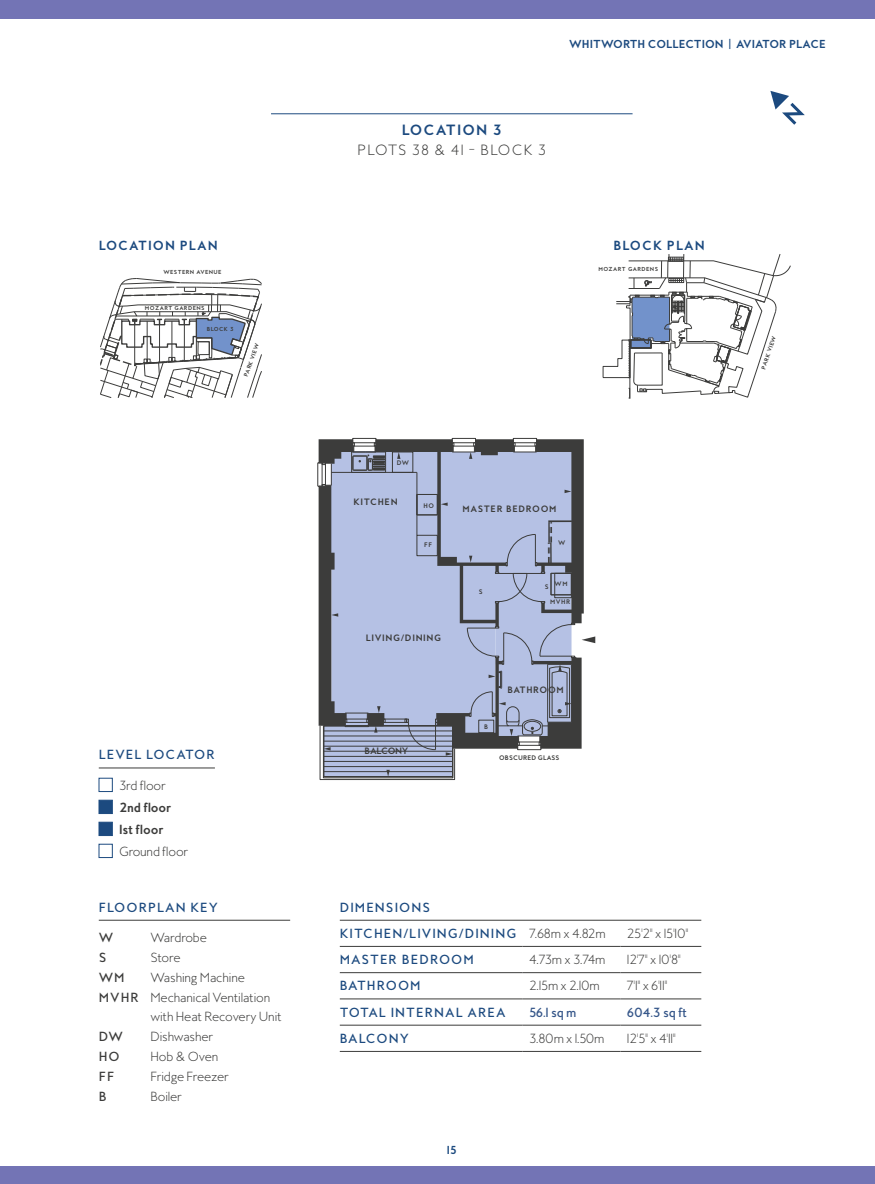
<style>
.page{position:relative;width:875px;height:1184px;background:#fff}
.page>*{position:absolute;margin:0;border:0;box-sizing:border-box;transform-origin:0 0}
.t1{font:300 13.5px "MB Empire";letter-spacing:.085em;color:#3c3c3b}
.t2{font:700 13.5px "MB Empire";letter-spacing:.085em;color:#1c4a7f}
.t3{font:300 12px "MB Empire";letter-spacing:-.015em;color:#3c3c3b}
.t4{font:500 12px "MB Empire";letter-spacing:.085em;color:#1c4a7f}
.t5{font:700 12px "MB Empire";letter-spacing:.085em;color:#1c4a7f}
.t6{font:500 12px "MB Empire";letter-spacing:-.015em;color:#355689}
.t7{font:700 12px/22px "MB Empire";letter-spacing:-.015em;color:#3c3c3b}
.t8{font:500 12px "MB Empire";letter-spacing:.085em;color:#3c3c3b}
.t9{font:700 10.5px "MB Empire";letter-spacing:.005em;color:#1c4a7f}
.t10{font:700 10.5px "MB Empire";letter-spacing:.075em;color:#3c3c3b}
.t11{font:700 8.4px "MB Empire";letter-spacing:.075em;color:#3c3c3b}
.t12{font:700 8.4px "MB Empire";letter-spacing:-.04em;color:#3c3c3b}
.t13{font:700 7.5px "MB Empire";color:#3c3c3b}
.t14{font:700 6px "MB Empire";letter-spacing:.015em;color:#3c3c3b}
.t15{font:700 5.25px "MB Empire";letter-spacing:.075em;color:#3c3c3b}
.s1{font-weight:500}
.s2{font-weight:300;color:#3c3c3b}
</style>
<div class="page">
<hr style="left:99px;top:920px;width:191px;height:1px;background:#3c3c3b">
<hr style="left:99px;top:768px;width:116px;height:1px;background:#3c3c3b">
<hr style="left:271px;top:114px;width:361px;height:1px;background:#1c4a7f">
<svg style="left:770px;top:91px;width:35px;height:34px"></svg>
<hr style="left:340px;top:920px;width:361px;height:1px;background:#3c3c3b">
<div style="left:513px;top:438px;width:24px;height:5px;border:1px solid #3c3c3b"></div>
<div style="left:452px;top:438px;width:24px;height:5px;border:1px solid #3c3c3b"></div>
<div style="left:352px;top:438px;width:24px;height:5px;border:1px solid #3c3c3b"></div>
<svg style="left:317px;top:439px;width:278px;height:341px;background:#a5adc5"></svg>
<hr style="left:620px;top:946px;width:81px;height:1px;background:#3c3c3b">
<hr style="left:340px;top:972px;width:183px;height:1px;background:#3c3c3b">
<hr style="left:523px;top:972px;width:97px;height:1px;background:#3c3c3b">
<hr style="left:620px;top:972px;width:81px;height:1px;background:#3c3c3b">
<hr style="left:340px;top:998px;width:183px;height:1px;background:#3c3c3b">
<hr style="left:523px;top:998px;width:97px;height:1px;background:#3c3c3b">
<hr style="left:620px;top:998px;width:81px;height:1px;background:#3c3c3b">
<hr style="left:340px;top:1025px;width:183px;height:1px;background:#3c3c3b">
<hr style="left:523px;top:1025px;width:97px;height:1px;background:#3c3c3b">
<hr style="left:620px;top:1025px;width:81px;height:1px;background:#3c3c3b">
<hr style="left:340px;top:1051px;width:183px;height:1px;background:#3c3c3b">
<hr style="left:523px;top:1051px;width:97px;height:1px;background:#3c3c3b">
<hr style="left:620px;top:1051px;width:81px;height:1px;background:#3c3c3b">
<hr style="left:340px;top:946px;width:183px;height:1px;background:#3c3c3b">
<hr style="left:523px;top:946px;width:97px;height:1px;background:#3c3c3b">
<div style="left:99px;top:778px;width:14px;height:14px;border:1px solid #1c4a7f"></div>
<div style="left:99px;top:800px;width:14px;height:14px;background:#1c4a7f;border:1px solid #1c4a7f"></div>
<div style="left:99px;top:822px;width:14px;height:14px;background:#1c4a7f;border:1px solid #1c4a7f"></div>
<div style="left:99px;top:844px;width:14px;height:14px;border:1px solid #1c4a7f"></div>
<svg style="left:603px;top:254px;width:188px;height:145px"></svg>
<svg style="left:100px;top:278px;width:162px;height:120px"></svg>
<div style="left:0;top:0;width:875px;height:19px;background:#7374b5"></div>
<div style="left:0;top:1167px;width:875px;height:17px;background:#7374b5"></div>
<p class="t9" style="left:569px;top:38px;width:258px">WHITWORTH COLLECTION | AVIATOR PLACE</p>
<p class="t2" style="left:402px;top:121px;width:102px">LOCATION 3</p>
<p class="t1" style="left:357px;top:141px;width:190px">PLOTS 38 &amp; 41 – BLOCK 3</p>
<p class="t5" style="left:99px;top:238px;width:121px">LOCATION PLAN</p>
<p class="t5" style="left:613px;top:238px;width:93px">BLOCK PLAN</p>
<p class="t15" style="left:163px;top:269px;width:60px">WESTERN AVENUE</p>
<p class="t15" style="left:145px;top:305px;width:61px">MOZART GARDENS</p>
<p class="t15" style="left:207px;top:325px;width:28px">BLOCK 3</p>
<p class="t15" style="left:243px;top:375px;width:37px;rotate:-71deg">PARK VIEW</p>
<p class="t4" style="left:99px;top:747px;width:118px">LEVEL LOCATOR</p>
<p class="t3" style="left:119px;top:777px;width:48px">3rd floor</p>
<p class="t7" style="left:119px;top:796px;width:54px">2nd floor<br>1st floor</p>
<p class="t3" style="left:119px;top:843px;width:71px">Ground floor</p>
<p class="t4" style="left:99px;top:899px;width:121px">FLOORPLAN KEY</p>
<p class="t8" style="left:99px;top:930px;width:16px">W</p>
<p class="t3" style="left:150px;top:930px;width:58px">Wardrobe</p>
<p class="t8" style="left:99px;top:949px;width:9px">S</p>
<p class="t3" style="left:150px;top:949px;width:32px">Store</p>
<p class="t8" style="left:99px;top:969px;width:27px">WM</p>
<p class="t3" style="left:150px;top:969px;width:96px">Washing Machine</p>
<p class="t3" style="left:99px;top:989px;width:173px"><span class="s1">MVHR</span> Mechanical Ventilation</p>
<p class="t3" style="left:150px;top:1009px;width:133px">with Heat Recovery Unit</p>
<p class="t8" style="left:99px;top:1029px;width:26px">DW</p>
<p class="t3" style="left:150px;top:1029px;width:64px">Dishwasher</p>
<p class="t8" style="left:99px;top:1048px;width:22px">HO</p>
<p class="t3" style="left:150px;top:1048px;width:69px">Hob &amp; Oven</p>
<p class="t8" style="left:99px;top:1068px;width:17px">FF</p>
<p class="t3" style="left:150px;top:1068px;width:80px">Fridge Freezer</p>
<p class="t8" style="left:99px;top:1088px;width:10px">B</p>
<p class="t3" style="left:150px;top:1088px;width:33px">Boiler</p>
<p class="t15" style="left:598px;top:266px;width:61px">MOZART GARDENS</p>
<p class="t14" style="left:397px;top:459px;width:14px">DW</p>
<p class="t10" style="left:325px;top:491px;width:57px">KITCHEN</p>
<p class="t11" style="left:353px;top:496px;width:46px">KITCHEN</p>
<p class="t13" style="left:381px;top:503px;width:15px">HO</p>
<p class="t13" style="left:413px;top:498px;width:15px">HO</p>
<p class="t14" style="left:423px;top:502px;width:12px">HO</p>
<p class="t14" style="left:424px;top:541px;width:9px">FF</p>
<p class="t10" style="left:462px;top:501px;width:119px">MASTER BEDROOM</p>
<p class="t11" style="left:463px;top:503px;width:95px">MASTER BEDROOM</p>
<p class="t10" style="left:429px;top:505px;width:119px">MASTER BEDROOM</p>
<p class="t14" style="left:558px;top:539px;width:9px">W</p>
<p class="t14" style="left:479px;top:588px;width:5px">S</p>
<p class="t14" style="left:554px;top:580px;width:14px">WM</p>
<p class="t14" style="left:545px;top:583px;width:5px">S</p>
<p class="t14" style="left:550px;top:597px;width:22px">MVHR</p>
<p class="t13" style="left:565px;top:600px;width:6px">S</p>
<p class="t13" style="left:544px;top:601px;width:18px">WM</p>
<p class="t11" style="left:366px;top:632px;width:77px">LIVING/DINING</p>
<p class="t12" style="left:365px;top:745px;width:45px">BALCONY</p>
<p class="t11" style="left:507px;top:685px;width:58px">BATHROOM</p>
<p class="t14" style="left:484px;top:723px;width:6px">B</p>
<p class="t14" style="left:499px;top:753px;width:62px">OBSCURED GLASS</p>
<p class="t4" style="left:340px;top:899px;width:92px">DIMENSIONS</p>
<p class="t4" style="left:340px;top:925px;width:267px">KITCHEN/LIVING/DINING <span class="s2">7.68m x 4.82m</span></p>
<p class="t3" style="left:627px;top:925px;width:63px">25'2" x 15'10"</p>
<p class="t4" style="left:340px;top:952px;width:135px">MASTER BEDROOM</p>
<p class="t3" style="left:529px;top:952px;width:78px">4.73m x 3.74m</p>
<p class="t3" style="left:627px;top:952px;width:56px">12'7" x 10'8"</p>
<p class="t4" style="left:340px;top:978px;width:82px">BATHROOM</p>
<p class="t3" style="left:529px;top:978px;width:72px">2.15m x 2.10m</p>
<p class="t3" style="left:627px;top:978px;width:42px">7'1" x 6'11"</p>
<p class="t4" style="left:340px;top:1004px;width:167px">TOTAL INTERNAL AREA</p>
<p class="t6" style="left:529px;top:1004px;width:49px">56.1 sq m</p>
<p class="t6" style="left:627px;top:1004px;width:62px">604.3 sq ft</p>
<p class="t4" style="left:340px;top:1030px;width:71px">BALCONY</p>
<p class="t3" style="left:529px;top:1030px;width:77px">3.80m x 1.50m</p>
<p class="t3" style="left:627px;top:1030px;width:50px">12'5" x 4'11"</p>
<p class="t9" style="left:447px;top:1143px;width:11px">15</p>
<p class="t15" style="left:760px;top:368px;width:37px;rotate:-71deg">PARK VIEW</p>
</div>
